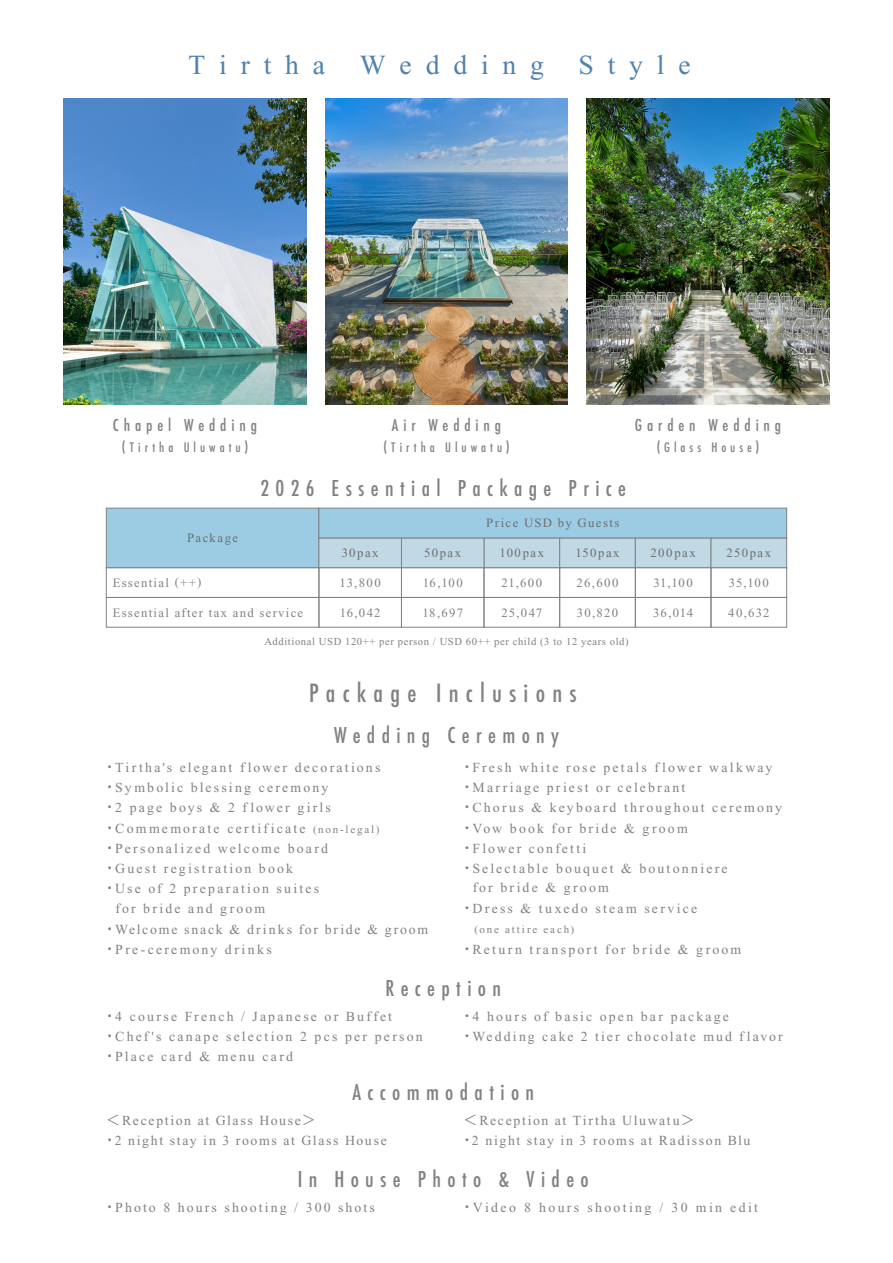
<style>
.page{position:relative;width:893px;height:1263px;background:#fff}
.page>*{position:absolute;margin:0;border:0;box-sizing:border-box;transform-origin:0 0}
.t1{font:27.6px "Times New Roman";letter-spacing:.5em;color:#4f82ae}
.t2{font:500 condensed 24.45px "Futura";letter-spacing:.295em;color:#808285}
.t3{font:500 condensed 21.3px "Futura";letter-spacing:.3em;color:#808285}
.t4{font:500 condensed 15.9px "Futura";letter-spacing:.305em;color:#808285}
.t5{font:13.8px/20.2px "Times New Roman";letter-spacing:.155em;color:#808285}
.t6{font:13.8px/20.2px "Times New Roman";letter-spacing:.115em;color:#808285}
.t7{font:12.75px "Times New Roman";letter-spacing:.1em;color:#808285}
.t8{font:12.75px "Times New Roman";letter-spacing:.11em;color:#706e6f}
.t9{font:500 condensed 12.75px "Futura";letter-spacing:.315em;color:#808285}
.t10{font:11.1px "Times New Roman";letter-spacing:.17em;color:#808285}
.t11{font:10.65px "Times New Roman";letter-spacing:.055em;color:#808285}
.s1{font-family:"Koz Go Pr 6 N"}
.s2{font-size:11.1px}
</style>
<div class="page">
<img style="left:64px;top:99px;width:242px;height:306px">
<img style="left:587px;top:99px;width:242px;height:306px">
<img style="left:325px;top:99px;width:243px;height:306px">
<div style="left:106px;top:567px;width:213px;height:31px;border:1px solid #808285"></div>
<div style="left:484px;top:538px;width:76px;height:30px;background:#c1d9e5;border:1px solid #808285"></div>
<div style="left:559px;top:538px;width:77px;height:30px;background:#c1d9e5;border:1px solid #808285"></div>
<div style="left:635px;top:567px;width:76px;height:31px;border:1px solid #808285"></div>
<div style="left:635px;top:538px;width:76px;height:30px;background:#c1d9e5;border:1px solid #808285"></div>
<div style="left:711px;top:567px;width:76px;height:31px;border:1px solid #808285"></div>
<div style="left:711px;top:538px;width:76px;height:30px;background:#c1d9e5;border:1px solid #808285"></div>
<div style="left:106px;top:508px;width:213px;height:60px;background:#9bcce3;border:1px solid #808285"></div>
<div style="left:401px;top:538px;width:83px;height:30px;background:#c1d9e5;border:1px solid #808285"></div>
<div style="left:319px;top:567px;width:83px;height:31px;border:1px solid #808285"></div>
<div style="left:484px;top:597px;width:76px;height:30px;border:1px solid #808285"></div>
<div style="left:559px;top:597px;width:77px;height:30px;border:1px solid #808285"></div>
<div style="left:635px;top:597px;width:76px;height:30px;border:1px solid #808285"></div>
<div style="left:711px;top:597px;width:76px;height:30px;border:1px solid #808285"></div>
<div style="left:401px;top:597px;width:83px;height:30px;border:1px solid #808285"></div>
<div style="left:319px;top:597px;width:83px;height:30px;border:1px solid #808285"></div>
<div style="left:319px;top:538px;width:83px;height:30px;background:#c1d9e5;border:1px solid #808285"></div>
<div style="left:319px;top:508px;width:468px;height:30px;background:#9bcce3;border:1px solid #808285"></div>
<h1 class="t1" style="left:189px;top:50px;width:504px">Tirtha Wedding Style</h1>
<p class="t4" style="left:113px;top:415px;width:146px">Chapel Wedding</p>
<p class="t9" style="left:122px;top:439px;width:128px">(Tirtha Uluwatu)</p>
<p class="t4" style="left:392px;top:415px;width:111px">Air Wedding</p>
<p class="t9" style="left:383px;top:439px;width:128px">(Tirtha Uluwatu)</p>
<h3 class="t3" style="left:260px;top:474px;width:367px">2026 Essential Package Price</h3>
<p class="t8" style="left:187px;top:531px;width:52px">Package</p>
<p class="t8" style="left:342px;top:546px;width:39px">30pax</p>
<p class="t8" style="left:424px;top:546px;width:39px">50pax</p>
<p class="t8" style="left:486px;top:516px;width:135px">Price USD by Guests</p>
<p class="t8" style="left:500px;top:546px;width:46px">100pax</p>
<p class="t8" style="left:575px;top:546px;width:46px">150pax</p>
<p class="t4" style="left:635px;top:415px;width:148px">Garden Wedding</p>
<p class="t9" style="left:657px;top:439px;width:104px">(Glass House)</p>
<p class="t8" style="left:651px;top:546px;width:47px">200pax</p>
<p class="t8" style="left:726px;top:546px;width:46px">250pax</p>
<p class="t7" style="left:113px;top:576px;width:90px">Essential (++)</p>
<p class="t7" style="left:501px;top:576px;width:42px">21,600</p>
<p class="t7" style="left:339px;top:576px;width:43px">13,800</p>
<p class="t7" style="left:340px;top:605px;width:42px">16,042</p>
<p class="t7" style="left:422px;top:605px;width:42px">18,697</p>
<p class="t7" style="left:501px;top:605px;width:43px">25,047</p>
<p class="t7" style="left:577px;top:605px;width:43px">30,820</p>
<p class="t7" style="left:653px;top:605px;width:42px">36,014</p>
<p class="t7" style="left:728px;top:605px;width:43px">40,632</p>
<p class="t7" style="left:423px;top:576px;width:42px">16,100</p>
<p class="t7" style="left:576px;top:576px;width:43px">26,600</p>
<p class="t7" style="left:653px;top:576px;width:41px">31,100</p>
<p class="t7" style="left:729px;top:576px;width:42px">35,100</p>
<p class="t7" style="left:113px;top:605px;width:192px">Essential after tax and service</p>
<p class="t11" style="left:264px;top:635px;width:366px">Additional USD 120++ per person / USD 60++ per child (3 to 12 years old)</p>
<h2 class="t2" style="left:309px;top:677px;width:269px">Package Inclusions</h2>
<h3 class="t3" style="left:334px;top:721px;width:226px">Wedding Ceremony</h3>
<p class="t5" style="left:103px;top:757px;width:279px"><span class="s1">・</span>Tirtha's elegant flower decorations</p>
<p class="t5" style="left:103px;top:777px;width:227px"><span class="s1">・</span>Symbolic blessing ceremony</p>
<p class="t5" style="left:103px;top:798px;width:230px"><span class="s1">・</span>2 page boys &amp; 2 flower girls</p>
<p class="t5" style="left:103px;top:818px;width:278px"><span class="s1">・</span>Commemorate certificate <span class="s2">(non-legal)</span></p>
<p class="t5" style="left:103px;top:838px;width:227px"><span class="s1">・</span>Personalized welcome board</p>
<p class="t5" style="left:103px;top:858px;width:192px"><span class="s1">・</span>Guest registration book</p>
<p class="t5" style="left:103px;top:878px;width:218px"><span class="s1">・</span>Use of 2 preparation suites</p>
<p class="t5" style="left:116px;top:898px;width:151px">for bride and groom</p>
<p class="t5" style="left:103px;top:919px;width:327px"><span class="s1">・</span>Welcome snack &amp; drinks for bride &amp; groom<span class="s1">・</span>Pre-ceremony drinks</p>
<p class="t5" style="left:460px;top:757px;width:314px"><span class="s1">・</span>Fresh white rose petals flower walkway</p>
<p class="t5" style="left:460px;top:777px;width:227px"><span class="s1">・</span>Marriage priest or celebrant</p>
<p class="t5" style="left:460px;top:798px;width:323px"><span class="s1">・</span>Chorus &amp; keyboard throughout ceremony</p>
<p class="t5" style="left:460px;top:818px;width:229px"><span class="s1">・</span>Vow book for bride &amp; groom</p>
<p class="t5" style="left:460px;top:838px;width:128px"><span class="s1">・</span>Flower confetti</p>
<p class="t5" style="left:460px;top:858px;width:269px"><span class="s1">・</span>Selectable bouquet &amp; boutonniere</p>
<p class="t5" style="left:473px;top:878px;width:138px">for bride &amp; groom</p>
<p class="t5" style="left:460px;top:899px;width:239px"><span class="s1">・</span>Dress &amp; tuxedo steam service</p>
<p class="t10" style="left:475px;top:923px;width:101px">(one attire each)</p>
<p class="t5" style="left:460px;top:939px;width:283px"><span class="s1">・</span>Return transport for bride &amp; groom</p>
<h3 class="t3" style="left:386px;top:974px;width:117px">Reception</h3>
<p class="t5" style="left:103px;top:1006px;width:321px"><span class="s1">・</span>4 course French / Japanese or Buffet<span class="s1">・</span>Chef's canape selection 2 pcs per person<span class="s1">・</span>Place card &amp; menu card</p>
<p class="t5" style="left:460px;top:1006px;width:324px"><span class="s1">・</span>4 hours of basic open bar package<span class="s1">・</span>Wedding cake 2 tier chocolate mud flavor</p>
<h3 class="t3" style="left:352px;top:1078px;width:183px">Accommodation</h3>
<p class="t6" style="left:103px;top:1110px;width:285px"><span class="s1">＜</span>Reception at Glass House<span class="s1">＞<br>・</span>2 night stay in 3 rooms at Glass House</p>
<p class="t6" style="left:460px;top:1110px;width:292px"><span class="s1">＜</span>Reception at Tirtha Uluwatu<span class="s1">＞<br>・</span>2 night stay in 3 rooms at Radisson Blu</p>
<h3 class="t3" style="left:298px;top:1165px;width:292px">In House Photo &amp; Video</h3>
<p class="t5" style="left:103px;top:1197px;width:274px"><span class="s1">・</span>Photo 8 hours shooting / 300 shots</p>
<p class="t5" style="left:460px;top:1197px;width:300px"><span class="s1">・</span>Video 8 hours shooting / 30 min edit</p>
</div>
